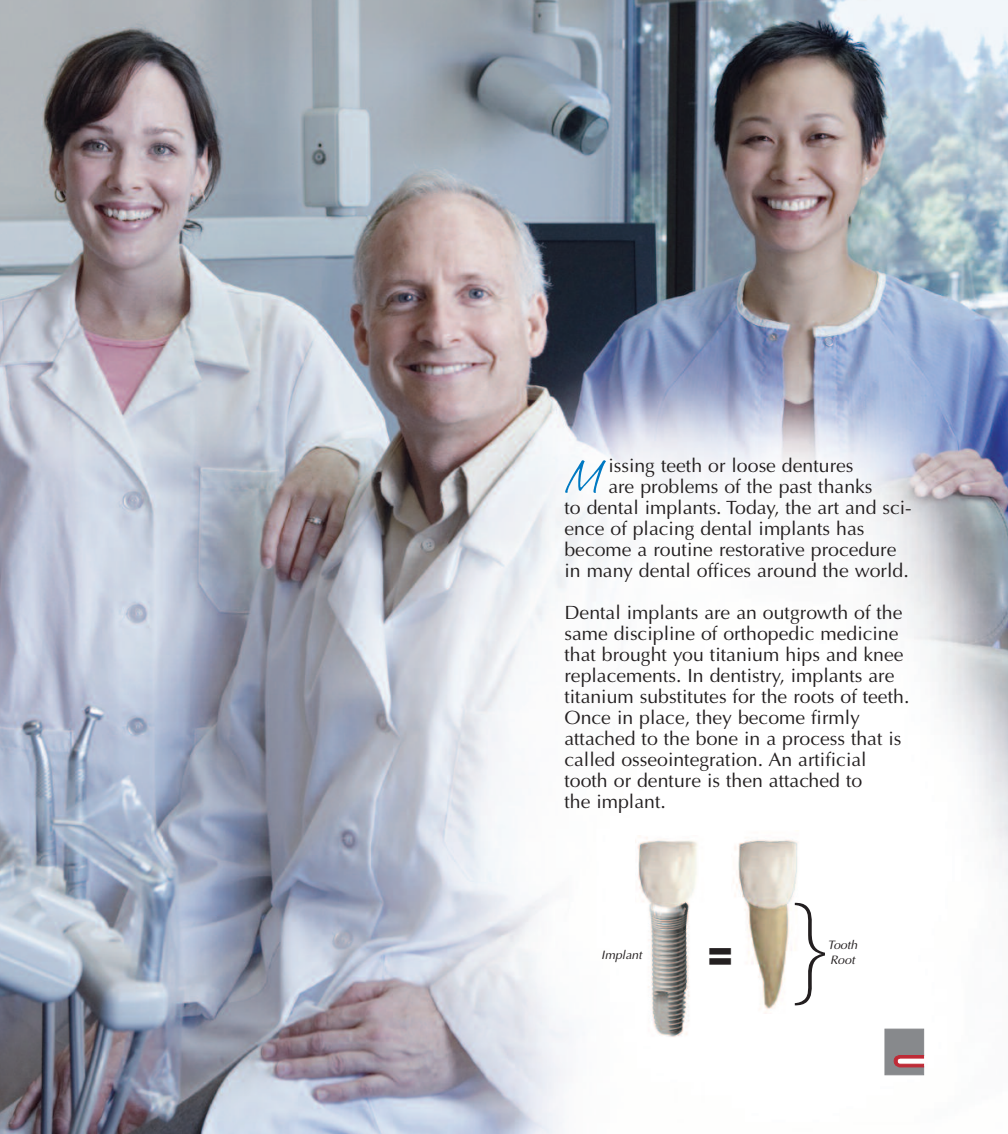
<style>
.page{position:relative;width:1008px;height:1134px;background:#fff}
.page>*{position:absolute;margin:0;border:0;box-sizing:border-box;transform-origin:0 0}
.t1{font:300 105px "OPTI Eve";color:#231f20;scale:.71 1}
.t2{font:49.7px "Indy Italic Plain";color:#0079c2}
.t3{font:900 42px "Helvetica Neue";color:#231f20}
.t4{font:19.25px/21px "Optima";color:#231f20}
.t5{font:italic 12.25px "Optima";color:#231f20}
</style>
<div class="page">
<img style="left:0;top:0;width:1008px;height:1134px">
<svg style="left:885px;top:1029px;width:39px;height:46px;background:#978689"></svg>
<img style="left:731px;top:831px;width:78px;height:182px">
<div style="left:635px;top:827px;width:75px;height:215px;background:#fff"></div>
<img style="left:635px;top:836px;width:63px;height:201px">
<h2 class="t2" style="left:564px;top:460px;width:41px">M</h2>
<p class="t4" style="left:608px;top:455px;width:247px">issing teeth or loose dentures</p>
<p class="t4" style="left:608px;top:476px;width:266px">are problems of the past thanks</p>
<p class="t4" style="left:564px;top:497px;width:349px">to dental implants. Today, the art and sci-</p>
<p class="t4" style="left:564px;top:518px;width:301px">ence of placing dental implants has</p>
<p class="t4" style="left:564px;top:539px;width:334px">become a routine restorative procedure</p>
<p class="t4" style="left:564px;top:560px;width:346px">in many dental offices around the world.</p>
<p class="t4" style="left:564px;top:602px;width:347px">Dental implants are an outgrowth of the same discipline of orthopedic medicine that brought you titanium hips and knee replacements. In dentistry, implants are titanium substitutes for the roots of teeth.<br>Once in place, they become firmly attached to the bone in a process that is called osseointegration. An artificial tooth or denture is then attached to<br>the implant.</p>
<p class="t5" style="left:601px;top:948px;width:42px">Implant</p>
<h3 class="t3" style="left:708px;top:937px;width:27px">=</h3>
<h1 class="t1" style="left:785px;top:889px;width:62px">}</h1>
<p class="t5" style="left:827px;top:938px;width:32px">Tooth</p>
<p class="t5" style="left:830px;top:952px;width:26px">Root</p>
</div>
